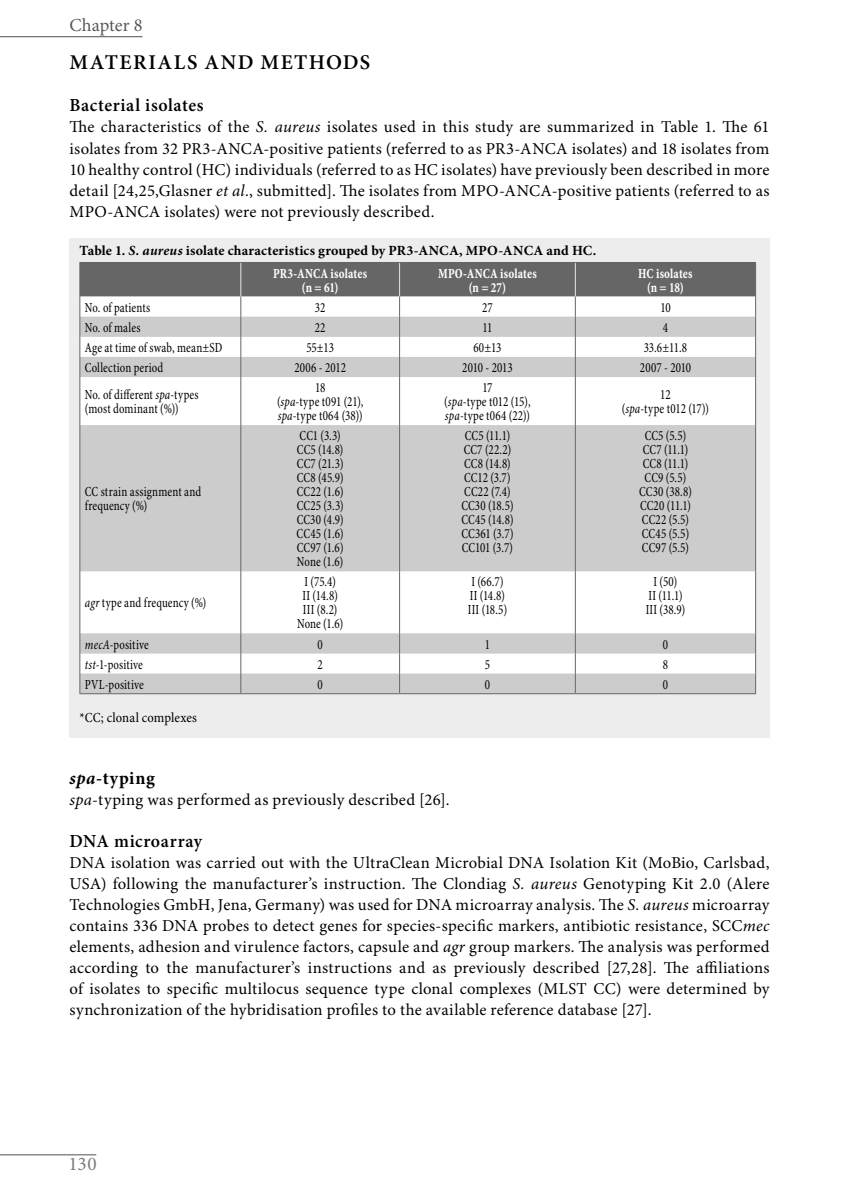
<style>
.page{position:relative;width:844px;height:1191px;background:#fff}
.page>*{position:absolute;margin:0;border:0;box-sizing:border-box;transform-origin:0 0}
.t1{font:600 21px "Minion Pro";letter-spacing:.07em;color:#000}
.t2{font:19.25px "Minion Pro";color:#7c7b7b}
.t3{font:600 18.38px "Minion Pro";letter-spacing:.035em;color:#000}
.t4{font:700 18.38px "Minion Pro";letter-spacing:.045em;color:#000}
.t5{font:18.38px "Minion Pro";color:#595959}
.t6{font:16.62px/21px "Minion Pro";letter-spacing:.015em;color:#000;text-align:justify}
.t7{font:condensed 14px/14px "Minion Pro";letter-spacing:.01em;color:#000;text-align:center;scale:.85 1}
.t8{font:700 14px "Minion Pro";letter-spacing:.01em;color:#000}
.t9{font:14px/14px "Minion Pro Bold Cn Capt";letter-spacing:.015em;color:#fff;text-align:center;scale:.85 1}
.t10{font:condensed 14px "Minion Pro";letter-spacing:.01em;color:#000}
.t11{font:condensed 14px "Minion Pro";letter-spacing:-.015em;color:#000;scale:.85 1}
.s1{font-style:italic}
</style>
<div class="page">
<hr style="left:0;top:1154px;width:96px;height:1px;background:#595959">
<div style="left:69px;top:238px;width:700px;height:499px;background:#ededed"></div>
<svg style="left:80px;top:377px;width:675px;height:316px;background:#e0e0e0"></svg>
<hr style="left:240px;top:377px;width:1px;height:48px;background:#666">
<hr style="left:399px;top:377px;width:1px;height:48px;background:#666">
<hr style="left:574px;top:377px;width:1px;height:48px;background:#666">
<hr style="left:240px;top:425px;width:1px;height:146px;background:#666">
<hr style="left:399px;top:425px;width:1px;height:146px;background:#666">
<hr style="left:574px;top:425px;width:1px;height:146px;background:#666">
<hr style="left:240px;top:571px;width:1px;height:62px;background:#666">
<hr style="left:399px;top:571px;width:1px;height:62px;background:#666">
<hr style="left:574px;top:571px;width:1px;height:62px;background:#666">
<svg style="left:240px;top:633px;width:1px;height:60px"></svg>
<svg style="left:399px;top:633px;width:1px;height:60px"></svg>
<svg style="left:574px;top:633px;width:1px;height:60px"></svg>
<svg style="left:79px;top:262px;width:677px;height:115px;background:#bebebe"></svg>
<hr style="left:79px;top:377px;width:1px;height:48px;background:#666">
<hr style="left:755px;top:377px;width:1px;height:48px;background:#666">
<hr style="left:79px;top:425px;width:1px;height:146px;background:#666">
<hr style="left:755px;top:425px;width:1px;height:146px;background:#666">
<hr style="left:79px;top:571px;width:1px;height:62px;background:#666">
<hr style="left:755px;top:571px;width:1px;height:62px;background:#666">
<svg style="left:79px;top:633px;width:1px;height:60px"></svg>
<svg style="left:755px;top:633px;width:1px;height:60px"></svg>
<hr style="left:79px;top:693px;width:162px;height:1px;background:#666">
<hr style="left:241px;top:693px;width:158px;height:1px;background:#666">
<hr style="left:399px;top:693px;width:176px;height:1px;background:#666">
<hr style="left:575px;top:693px;width:180px;height:1px;background:#666">
<hr style="left:755px;top:263px;width:1px;height:33px;background:#666">
<hr style="left:0;top:36px;width:142px;height:1px;background:#595959">
<p class="t5" style="left:69px;top:14px;width:74px">Chapter 8</p>
<p class="t1" style="left:70px;top:50px;width:302px">MATERIALS AND METHODS</p>
<p class="t3" style="left:69px;top:95px;width:135px">Bacterial isolates</p>
<p class="t6" style="left:69px;top:117px;width:701px">The characteristics of the <span class="s1">S. aureus</span> isolates used in this study are summarized in Table 1. The 61 isolates from 32 PR3-ANCA-positive patients (referred to as PR3-ANCA isolates) and 18 isolates from 10 healthy control (HC) individuals (referred to as HC isolates) have previously been described in more detail [24,25,Glasner <span class="s1">et al.</span>, submitted]. The isolates from MPO-ANCA-positive patients (referred to as MPO-ANCA isolates) were not previously described.</p>
<p class="t8" style="left:79px;top:242px;width:518px">Table 1. <span class="s1">S. aureus</span> isolate characteristics grouped by PR3-ANCA, MPO-ANCA and HC.</p>
<p class="t9" style="left:273px;top:267px;width:112px">PR3-ANCA isolates (n = 61)</p>
<p class="t9" style="left:438px;top:267px;width:118px">MPO-ANCA isolates (n = 27)</p>
<p class="t9" style="left:638px;top:267px;width:66px">HC isolates (n = 18)</p>
<p class="t7" style="left:85px;top:301px;width:78px">No. of patients</p>
<p class="t7" style="left:315px;top:301px;width:14px">32</p>
<p class="t7" style="left:482px;top:301px;width:14px">27</p>
<p class="t7" style="left:660px;top:301px;width:14px">10</p>
<p class="t7" style="left:85px;top:321px;width:67px">No. of males</p>
<p class="t7" style="left:315px;top:321px;width:14px">22</p>
<p class="t7" style="left:482px;top:321px;width:13px">11</p>
<p class="t7" style="left:662px;top:321px;width:8px">4</p>
<p class="t7" style="left:85px;top:341px;width:163px">Age at time of swab, mean±SD</p>
<p class="t7" style="left:306px;top:341px;width:34px">55±13</p>
<p class="t7" style="left:473px;top:341px;width:35px">60±13</p>
<p class="t7" style="left:643px;top:341px;width:52px">33.6±11.8</p>
<p class="t7" style="left:85px;top:361px;width:94px">Collection period</p>
<p class="t7" style="left:294px;top:361px;width:62px">2006 - 2012</p>
<p class="t11" style="left:462px;top:359px;width:61px">2010 - 2013</p>
<p class="t7" style="left:639px;top:361px;width:62px">2007 - 2010</p>
<p class="t7" style="left:85px;top:388px;width:135px;text-align:left">No. of different <span class="s1">spa</span>-types (most dominant (%))</p>
<p class="t7" style="left:277px;top:381px;width:103px">18<br>(<span class="s1">spa</span>-type t091 (21), <span class="s1">spa</span>-type t064 (38))</p>
<p class="t7" style="left:444px;top:381px;width:103px">17<br>(<span class="s1">spa</span>-type t012 (15), <span class="s1">spa</span>-type t064 (22))</p>
<p class="t7" style="left:621px;top:388px;width:104px">12<br>(<span class="s1">spa</span>-type t012 (17))</p>
<p class="t7" style="left:85px;top:485px;width:138px;text-align:left">CC strain assignment and frequency (%)</p>
<p class="t7" style="left:85px;top:596px;width:144px"><span class="s1">agr</span> type and frequency (%)</p>
<p class="t7" style="left:296px;top:429px;width:57px;text-align:left">CC1 (3.3)<br>CC5 (14.8)<br>CC7 (21.3)<br>CC8 (45.9)<br>CC22 (1.6)<br>CC25 (3.3)<br>CC30 (4.9)<br>CC45 (1.6)<br>CC97 (1.6)<br>None (1.6)</p>
<p class="t7" style="left:461px;top:429px;width:63px;text-align:left">CC5 (11.1)<br>CC7 (22.2)<br>CC8 (14.8)<br>CC12 (3.7)<br>CC22 (7.4)<br>CC30 (18.5)<br>CC45 (14.8)<br>CC361 (3.7)<br>CC101 (3.7)</p>
<p class="t7" style="left:639px;top:429px;width:64px">CC5 (5.5)<br>CC7 (11.1)<br>CC8 (11.1)<br>CC9 (5.5)<br>CC30 (38.8)<br>CC20 (11.1)<br>CC22 (5.5)<br>CC45 (5.5)<br>CC97 (5.5)</p>
<p class="t7" style="left:297px;top:575px;width:56px">I (75.4)<br>II (14.8)<br>III (8.2)<br>None (1.6)</p>
<p class="t7" style="left:467px;top:575px;width:48px;text-align:left">I (66.7)<br>II (14.8)<br>III (18.5)</p>
<p class="t7" style="left:645px;top:575px;width:48px">I (50)<br>II (11.1)<br>III (38.9)</p>
<p class="t7" style="left:85px;top:637px;width:77px"><span class="s1">mecA</span>-positive</p>
<p class="t7" style="left:317px;top:637px;width:8px">0</p>
<p class="t7" style="left:484px;top:637px;width:8px">1</p>
<p class="t7" style="left:662px;top:637px;width:8px">0</p>
<p class="t7" style="left:85px;top:658px;width:70px"><span class="s1">tst</span>-1-positive</p>
<p class="t7" style="left:317px;top:658px;width:8px">2</p>
<p class="t7" style="left:484px;top:658px;width:8px">5</p>
<p class="t7" style="left:662px;top:658px;width:8px">8</p>
<p class="t7" style="left:85px;top:678px;width:71px">PVL-positive</p>
<p class="t7" style="left:317px;top:678px;width:8px">0</p>
<p class="t7" style="left:484px;top:678px;width:8px">0</p>
<p class="t7" style="left:662px;top:678px;width:8px">0</p>
<p class="t10" style="left:79px;top:709px;width:119px">*CC; clonal complexes</p>
<p class="t4" style="left:69px;top:767px;width:87px"><span class="s1">spa</span>-typing</p>
<p class="t6" style="left:69px;top:789px;width:381px"><span class="s1">spa</span>-typing was performed as previously described [26].</p>
<p class="t3" style="left:69px;top:830px;width:134px">DNA microarray</p>
<p class="t6" style="left:69px;top:852px;width:701px">DNA isolation was carried out with the UltraClean Microbial DNA Isolation Kit (MoBio, Carlsbad, USA) following the manufacturer’s instruction. The Clondiag <span class="s1">S. aureus</span> Genotyping Kit 2.0 (Alere Technologies GmbH, Jena, Germany) was used for DNA microarray analysis. The <span class="s1">S. aureus</span> microarray contains 336 DNA probes to detect genes for species-specific markers, antibiotic resistance, SCC<span class="s1">mec </span>elements, adhesion and virulence factors, capsule and <span class="s1">agr</span> group markers. The analysis was performed according to the manufacturer’s instructions and as previously described [27,28]. The affiliations of isolates to specific multilocus sequence type clonal complexes (MLST CC) were determined by synchronization of the hybridisation profiles to the available reference database [27].</p>
<p class="t2" style="left:68px;top:1152px;width:30px">130</p>
</div>
